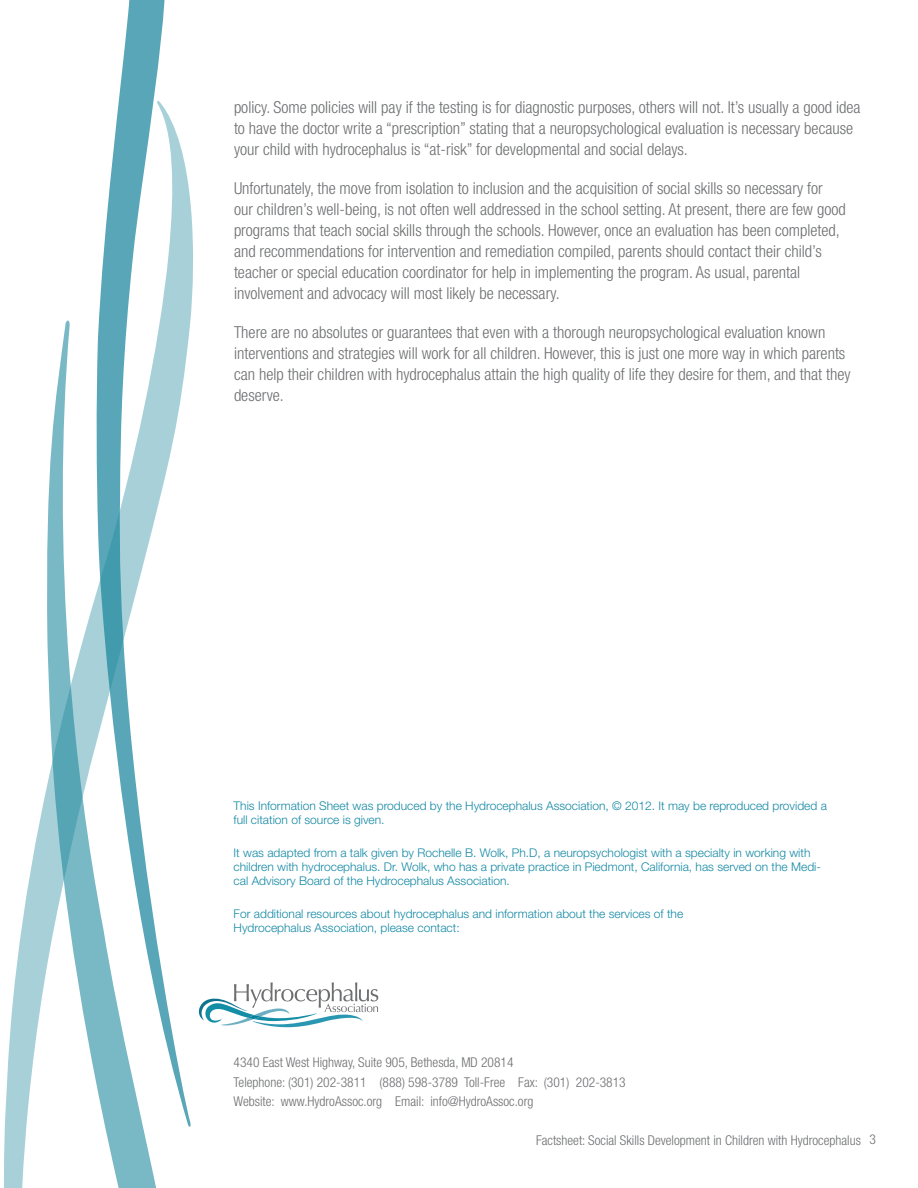
<style>
.page{position:relative;width:918px;height:1188px;background:#fff}
.page>*{position:absolute;margin:0;border:0;box-sizing:border-box;transform-origin:0 0}
.t1{font:300 condensed 16.5px/21px "Helvetica Neue LT Std";color:#6d6e70}
.t2{font:300 condensed 13.5px/19.5px "Helvetica Neue LT Std";color:#6d6e70}
.t3{font:300 12px/14.4px "Helvetica Neue LT Std";color:#1388a4}
</style>
<div class="page">
<svg style="left:219px;top:982px;width:159px;height:45px"></svg>
<svg style="left:119px;top:0;width:46px;height:100px;fill:#58a6b7"></svg>
<svg style="left:3px;top:100px;width:190px;height:1088px"></svg>
<svg style="left:45px;top:319px;width:174px;height:869px"></svg>
<p class="t1" style="left:234px;top:96px;width:628px">policy. Some policies will pay if the testing is for diagnostic purposes, others will not. It’s usually a good idea to have the doctor write a “prescription” stating that a neuropsychological evaluation is necessary because your child with hydrocephalus is “at-risk” for developmental and social delays.</p>
<p class="t1" style="left:234px;top:177px;width:613px">Unfortunately, the move from isolation to inclusion and the acquisition of social skills so necessary for our children’s well-being, is not often well addressed in the school setting. At present, there are few good programs that teach social skills through the schools. However, once an evaluation has been completed, and recommendations for intervention and remediation compiled, parents should contact their child’s teacher or special education coordinator for help in implementing the program. As usual, parental involvement and advocacy will most likely be necessary.</p>
<p class="t1" style="left:234px;top:321px;width:618px">There are no absolutes or guarantees that even with a thorough neuropsychological evaluation known interventions and strategies will work for all children. However, this is just one more way in which parents can help their children with hydrocephalus attain the high quality of life they desire for them, and that they deserve.</p>
<p class="t3" style="left:234px;top:798px;width:595px">This Information Sheet was produced by the Hydrocephalus Association, © 2012. It may be reproduced provided a full citation of source is given.</p>
<p class="t3" style="left:234px;top:845px;width:589px">It was adapted from a talk given by Rochelle B. Wolk, Ph.D, a neuropsychologist with a specialty in working with children with hydrocephalus. Dr. Wolk, who has a private practice in Piedmont, California, has served on the Medi&shy;cal Advisory Board of the Hydrocephalus Association.</p>
<p class="t3" style="left:234px;top:906px;width:451px">For additional resources about hydrocephalus and information about the services of the<br>Hydrocephalus Association, please contact:</p>
<p class="t2" style="left:234px;top:1053px;width:394px">4340 East West Highway, Suite 905, Bethesda, MD 20814<br>Telephone: (301) 202-3811 (888) 598-3789 Toll-Free Fax: (301) 202-3813<br>Website: www.HydroAssoc.org Email: info@HydroAssoc.org</p>
<p class="t2" style="left:536px;top:1130px;width:341px">Factsheet: Social Skills Development in Children with Hydrocephalus 3</p>
</div>
